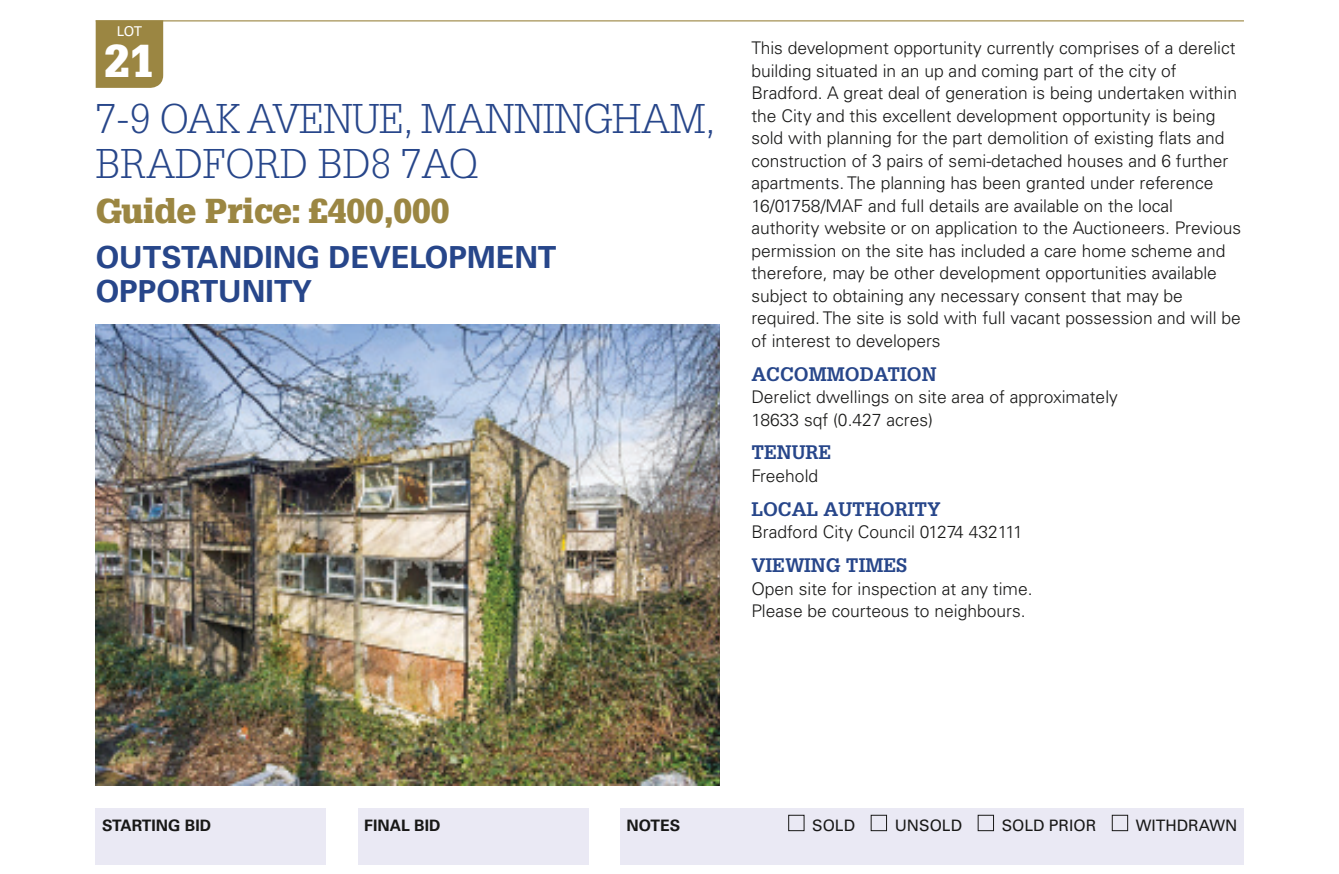
<style>
.page{position:relative;width:1339px;height:874px;background:#fff}
.page>*{position:absolute;margin:0;border:0;box-sizing:border-box;transform-origin:0 0}
.t1{font:900 45px "Glypha LT Std";color:#fff}
.t2{font:300 40.5px/45px "Glypha LT Std";letter-spacing:-.01em;color:#27468a}
.t3{font:900 33.75px "Glypha LT Std";color:#9b8642}
.t4{font:700 30.38px/33.8px "Univers LT Std";color:#27468a}
.t5{font:700 19.12px "Glypha LT Std";color:#27468a}
.t6{font:300 17.55px/22.5px "Univers LT Std";color:#181817}
.t7{font:15.75px "Univers LT Std";color:#181817}
.t8{font:700 15.75px "Univers LT Std";color:#181817}
.t9{font:13.5px "Univers LT Std";color:#fff}
</style>
<div class="page">
<hr style="left:96px;top:20px;width:1148px;height:1px;background:#9b8642">
<img style="left:96px;top:324px;width:623px;height:461px">
<div style="left:96px;top:808px;width:230px;height:56px;background:#eae9f4"></div>
<div style="left:358px;top:808px;width:230px;height:56px;background:#eae9f4"></div>
<div style="left:620px;top:808px;width:624px;height:56px;background:#eae9f4"></div>
<div style="left:788px;top:814px;width:16px;height:16px;border:1px solid #181817"></div>
<div style="left:871px;top:814px;width:16px;height:16px;border:1px solid #181817"></div>
<div style="left:978px;top:814px;width:16px;height:16px;border:1px solid #181817"></div>
<div style="left:1112px;top:814px;width:16px;height:16px;border:1px solid #181817"></div>
<div style="left:96px;top:20px;width:67px;height:68px;background:#9b8642"></div>
<p class="t9" style="left:117px;top:24px;width:27px">LOT</p>
<h1 class="t1" style="left:104px;top:33px;width:52px">21</h1>
<h2 class="t2" style="left:96px;top:97px;width:621px">7-9 OAK AVENUE, MANNINGHAM,<br>BRADFORD BD8 7AQ</h2>
<h3 class="t3" style="left:96px;top:190px;width:355px">Guide Price: £400,000</h3>
<h3 class="t4" style="left:96px;top:240px;width:462px">OUTSTANDING DEVELOPMENT<br>OPPORTUNITY</h3>
<p class="t6" style="left:751px;top:37px;width:491px">This development opportunity currently comprises of a derelict building situated in an up and coming part of the city of Bradford. A great deal of generation is being undertaken within the City and this excellent development opportunity is being sold with planning for the part demolition of existing flats and construction of 3 pairs of semi-detached houses and 6 further apartments. The planning has been granted under reference 16/01758/MAF and full details are available on the local authority website or on application to the Auctioneers. Previous permission on the site has included a care home scheme and therefore, may be other development opportunities available subject to obtaining any necessary consent that may be required. The site is sold with full vacant possession and will be of interest to developers</p>
<p class="t5" style="left:751px;top:362px;width:187px">ACCOMMODATION</p>
<p class="t6" style="left:751px;top:385px;width:368px">Derelict dwellings on site area of approximately<br>18633 sqf (0.427 acres)</p>
<p class="t5" style="left:751px;top:440px;width:82px">TENURE</p>
<p class="t6" style="left:751px;top:464px;width:68px">Freehold</p>
<p class="t5" style="left:751px;top:497px;width:191px">LOCAL AUTHORITY</p>
<p class="t6" style="left:751px;top:520px;width:273px">Bradford City Council 01274 432111</p>
<p class="t5" style="left:751px;top:553px;width:157px">VIEWING TIMES</p>
<p class="t6" style="left:751px;top:577px;width:283px">Open site for inspection at any time.<br>Please be courteous to neighbours.</p>
<p class="t8" style="left:102px;top:816px;width:111px">STARTING BID</p>
<p class="t8" style="left:364px;top:816px;width:78px">FINAL BID</p>
<p class="t8" style="left:626px;top:816px;width:55px">NOTES</p>
<p class="t7" style="left:812px;top:815px;width:44px">SOLD</p>
<p class="t7" style="left:895px;top:815px;width:69px">UNSOLD</p>
<p class="t7" style="left:1001px;top:815px;width:96px">SOLD PRIOR</p>
<p class="t7" style="left:1136px;top:815px;width:103px">WITHDRAWN</p>
</div>
